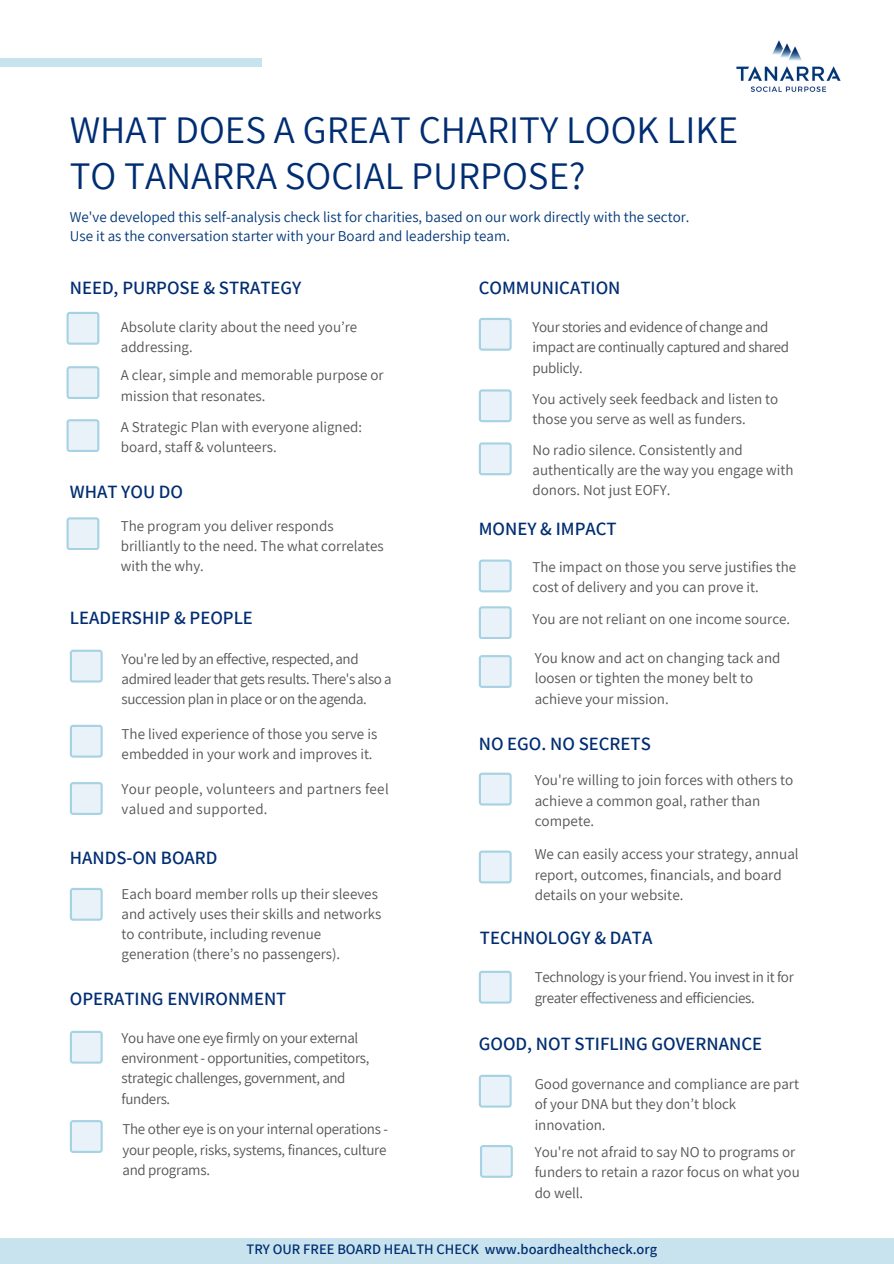
<style>
.page{position:relative;width:894px;height:1264px;background:#fff}
.page>*{position:absolute;margin:0;border:0;box-sizing:border-box;transform-origin:0 0}
.t1{font:39px/46.2px "Assistant";color:#002d72}
.t2{font:600 18.75px "Assistant";color:#002d72}
.t3{font:15.15px/20.5px "Assistant";color:#545454}
.t4{font:15px/20.2px "Assistant";color:#545454}
.t5{font:15px/20.2px "Assistant";letter-spacing:-.025em;color:#545454}
.t6{font:15px "Assistant";color:#003777}
.t7{font:15px/20.2px "Assistant";letter-spacing:-.02em;color:#545454}
.t8{font:15px/20.2px "Assistant";letter-spacing:.02em;color:#545454}
.t9{font:600 14.4px "Assistant";color:#002d72}
</style>
<div class="page">
<div style="left:0;top:58px;width:261px;height:9px;background:#c7e3ed"></div>
<img style="left:736px;top:40px;width:105px;height:52px">
<div style="left:0;top:1237px;width:893px;height:26px;background:#c8e3ed"></div>
<svg style="left:70px;top:649px;width:32px;height:33px"></svg>
<svg style="left:70px;top:724px;width:32px;height:33px"></svg>
<svg style="left:70px;top:782px;width:32px;height:32px"></svg>
<svg style="left:478px;top:772px;width:33px;height:33px"></svg>
<svg style="left:478px;top:850px;width:33px;height:33px"></svg>
<svg style="left:70px;top:887px;width:32px;height:33px"></svg>
<svg style="left:478px;top:970px;width:33px;height:33px"></svg>
<svg style="left:478px;top:1074px;width:33px;height:33px"></svg>
<svg style="left:70px;top:1030px;width:32px;height:33px"></svg>
<svg style="left:70px;top:1120px;width:32px;height:32px"></svg>
<svg style="left:480px;top:1145px;width:32px;height:32px"></svg>
<svg style="left:478px;top:559px;width:33px;height:33px"></svg>
<svg style="left:478px;top:606px;width:33px;height:33px"></svg>
<svg style="left:478px;top:655px;width:33px;height:32px"></svg>
<svg style="left:478px;top:318px;width:33px;height:32px"></svg>
<svg style="left:478px;top:389px;width:33px;height:33px"></svg>
<svg style="left:478px;top:442px;width:33px;height:33px"></svg>
<svg style="left:66px;top:312px;width:33px;height:32px"></svg>
<svg style="left:66px;top:366px;width:33px;height:33px"></svg>
<svg style="left:66px;top:419px;width:33px;height:33px"></svg>
<svg style="left:66px;top:517px;width:33px;height:33px"></svg>
<p class="t1" style="left:70px;top:105px;width:669px">WHAT DOES A GREAT CHARITY LOOK LIKE<br>TO TANARRA SOCIAL PURPOSE?</p>
<p class="t6" style="left:70px;top:206px;width:621px">We've developed this self-analysis check list for charities, based on our work directly with the sector.</p>
<p class="t6" style="left:70px;top:225px;width:441px">Use it as the conversation starter with your Board and leadership team.</p>
<h1 class="t2" style="left:70px;top:275px;width:233px">NEED, PURPOSE &amp; STRATEGY</h1>
<h2 class="t4" style="left:121px;top:316px;width:238px">Absolute clarity about the need you’re addressing.</h2>
<p class="t4" style="left:121px;top:365px;width:264px">A clear, simple and memorable purpose or mission that resonates.</p>
<p class="t4" style="left:121px;top:416px;width:243px">A Strategic Plan with everyone aligned: board, staff &amp; volunteers.</p>
<p class="t2" style="left:70px;top:479px;width:115px">WHAT YOU DO</p>
<p class="t4" style="left:121px;top:515px;width:264px">The program you deliver responds brilliantly to the need. The what correlates with the why.</p>
<p class="t2" style="left:70px;top:604px;width:184px">LEADERSHIP &amp; PEOPLE</p>
<p class="t5" style="left:122px;top:648px;width:271px">You're led by an effective, respected, and admired leader that gets results. There's also a succession plan in place or on the agenda.</p>
<p class="t4" style="left:122px;top:723px;width:257px">The lived experience of those you serve is embedded in your work and improves it.</p>
<p class="t8" style="left:122px;top:778px;width:268px">Your people, volunteers and partners feel valued and supported.</p>
<h2 class="t2" style="left:70px;top:845px;width:149px">HANDS-ON BOARD</h2>
<p class="t4" style="left:122px;top:883px;width:261px">Each board member rolls up their sleeves and actively uses their skills and networks to contribute, including revenue generation (there’s no passengers).</p>
<p class="t2" style="left:70px;top:985px;width:218px">OPERATING ENVIRONMENT</p>
<p class="t5" style="left:122px;top:1027px;width:249px">You have one eye firmly on your external environment - opportunities, competitors, strategic challenges, government, and funders.</p>
<p class="t4" style="left:122px;top:1118px;width:267px;text-align:justify">The other eye is on your internal operations - your people, risks, systems, finances, culture and programs.</p>
<h2 class="t2" style="left:478px;top:275px;width:143px">COMMUNICATION</h2>
<h2 class="t5" style="left:532px;top:316px;width:258px">Your stories and evidence of change and impact are continually captured and shared publicly.</h2>
<p class="t4" style="left:532px;top:388px;width:247px">You actively seek feedback and listen to those you serve as well as funders.</p>
<p class="t4" style="left:532px;top:439px;width:262px">No radio silence. Consistently and authentically are the way you engage with donors. Not just EOFY.</p>
<p class="t2" style="left:478px;top:516px;width:139px">MONEY &amp; IMPACT</p>
<p class="t4" style="left:532px;top:556px;width:265px">The impact on those you serve justifies the cost of delivery and you can prove it.</p>
<p class="t4" style="left:532px;top:608px;width:259px">You are not reliant on one income source.</p>
<p class="t4" style="left:534px;top:647px;width:247px">You know and act on changing tack and loosen or tighten the money belt to achieve your mission.</p>
<p class="t2" style="left:478px;top:731px;width:173px">NO EGO. NO SECRETS</p>
<p class="t3" style="left:534px;top:769px;width:260px">You're willing to join forces with others to achieve a common goal, rather than compete.</p>
<p class="t3" style="left:534px;top:843px;width:265px">We can easily access your strategy, annual report, outcomes, financials, and board details on your website.</p>
<p class="t2" style="left:480px;top:925px;width:174px">TECHNOLOGY &amp; DATA</p>
<p class="t7" style="left:534px;top:966px;width:260px">Technology is your friend. You invest in it for greater effectiveness and efficiencies.</p>
<p class="t2" style="left:478px;top:1030px;width:285px">GOOD, NOT STIFLING GOVERNANCE</p>
<h2 class="t4" style="left:534px;top:1073px;width:266px">Good governance and compliance are part of your DNA but they don’t block innovation.</h2>
<p class="t4" style="left:534px;top:1141px;width:266px">You're not afraid to say NO to programs or funders to retain a razor focus on what you do well.</p>
<h2 class="t9" style="left:246px;top:1239px;width:412px">TRY OUR FREE BOARD HEALTH CHECK www.boardhealthcheck.org</h2>
</div>
